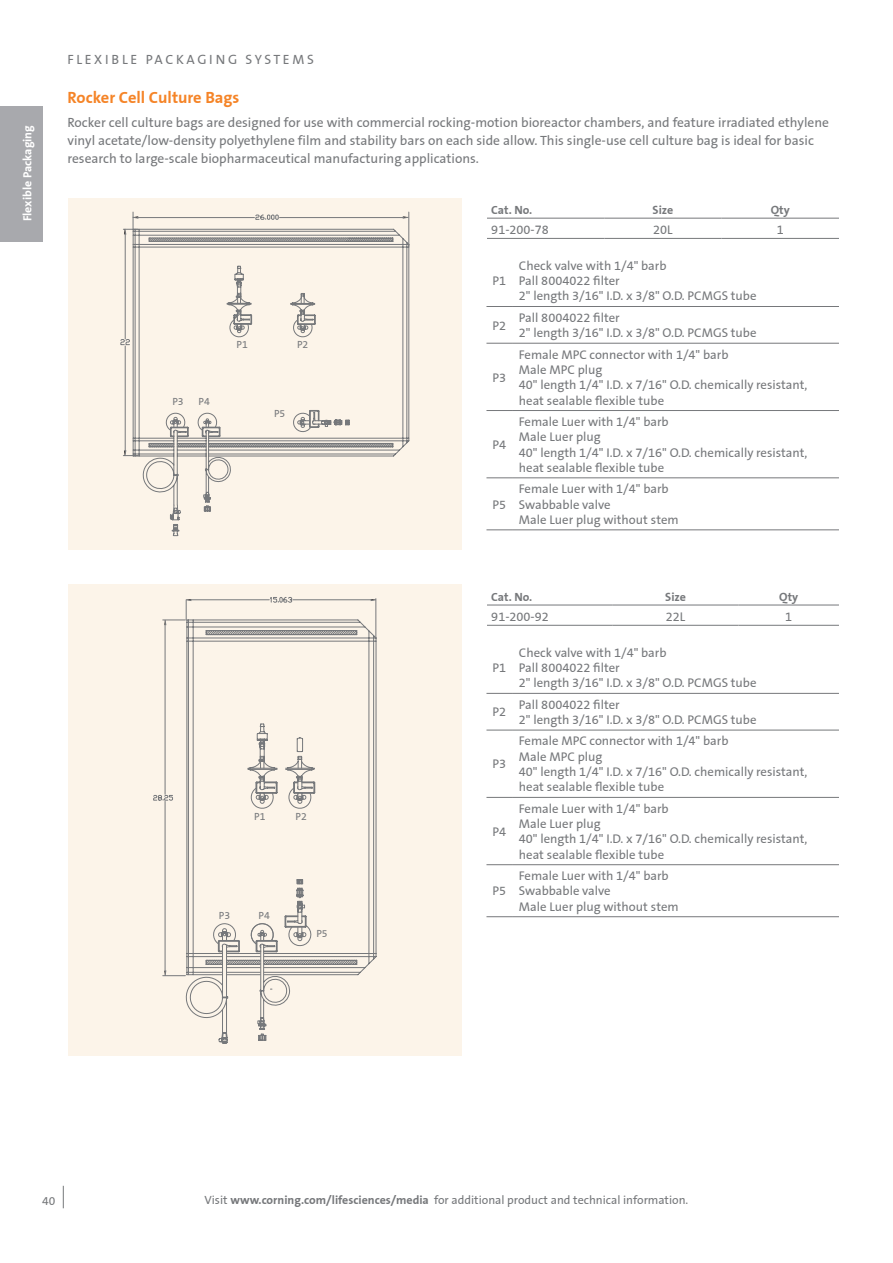
<style>
.page{position:relative;width:893px;height:1263px;background:#fff}
.page>*{position:absolute;margin:0;border:0;box-sizing:border-box;transform-origin:0 0}
.t1{font:700 16.5px "Corning Sans";color:#f58427}
.t2{font:13.5px/18px "Corning Sans";color:#76787b}
.t3{font:13.5px "Corning Sans";letter-spacing:.2em;color:#76787b}
.t4{font:12.75px/15.3px "Corning Sans";color:#76787b}
.t5{font:12px "Corning Sans";color:#76787b}
.t6{font:700 12px "Corning Sans";color:#76787b}
.t7{font:700 12px "Corning Sans";color:#fff}
.t8{font:10.5px "Corning Sans";color:#76787b}
.s1{font-weight:700}
</style>
<div class="page">
<div style="left:0;top:106px;width:43px;height:135px;background:#a8a9ad"></div>
<svg style="left:63px;top:1186px;width:1px;height:22px"></svg>
<svg style="left:486px;top:306px;width:27px;height:1px"></svg>
<hr style="left:513px;top:306px;width:326px;height:1px;background:#76787b">
<svg style="left:486px;top:343px;width:27px;height:1px"></svg>
<svg style="left:486px;top:410px;width:27px;height:1px"></svg>
<svg style="left:486px;top:478px;width:27px;height:1px"></svg>
<svg style="left:486px;top:530px;width:27px;height:1px"></svg>
<hr style="left:513px;top:343px;width:326px;height:1px;background:#76787b">
<hr style="left:513px;top:410px;width:326px;height:1px;background:#76787b">
<hr style="left:513px;top:478px;width:326px;height:1px;background:#76787b">
<hr style="left:513px;top:530px;width:326px;height:1px;background:#76787b">
<svg style="left:486px;top:693px;width:27px;height:1px"></svg>
<hr style="left:513px;top:693px;width:326px;height:1px;background:#76787b">
<svg style="left:486px;top:730px;width:27px;height:1px"></svg>
<svg style="left:486px;top:797px;width:27px;height:1px"></svg>
<svg style="left:486px;top:864px;width:27px;height:1px"></svg>
<svg style="left:486px;top:916px;width:27px;height:1px"></svg>
<hr style="left:513px;top:730px;width:326px;height:1px;background:#76787b">
<hr style="left:513px;top:797px;width:326px;height:1px;background:#76787b">
<hr style="left:513px;top:864px;width:326px;height:1px;background:#76787b">
<hr style="left:513px;top:916px;width:326px;height:1px;background:#76787b">
<hr style="left:487px;top:218px;width:117px;height:1px;background:#76787b">
<hr style="left:487px;top:238px;width:117px;height:1px;background:#76787b">
<hr style="left:604px;top:218px;width:118px;height:1px;background:#76787b">
<hr style="left:604px;top:238px;width:118px;height:1px;background:#76787b">
<hr style="left:722px;top:218px;width:117px;height:1px;background:#76787b">
<hr style="left:722px;top:238px;width:117px;height:1px;background:#76787b">
<hr style="left:487px;top:605px;width:126px;height:1px;background:#76787b">
<hr style="left:487px;top:625px;width:126px;height:1px;background:#76787b">
<hr style="left:613px;top:605px;width:125px;height:1px;background:#76787b">
<hr style="left:613px;top:625px;width:125px;height:1px;background:#76787b">
<hr style="left:738px;top:605px;width:101px;height:1px;background:#76787b">
<hr style="left:738px;top:625px;width:101px;height:1px;background:#76787b">
<div style="left:68px;top:198px;width:393px;height:352px;background:#fcf4e9"></div>
<svg style="left:120px;top:211px;width:290px;height:321px"></svg>
<div style="left:68px;top:585px;width:393px;height:471px;background:#fcf4e9"></div>
<svg style="left:316px;top:801px;width:61px;height:175px"></svg>
<svg style="left:162px;top:801px;width:66px;height:243px"></svg>
<svg style="left:164px;top:970px;width:3px;height:6px"></svg>
<svg style="left:153px;top:599px;width:224px;height:202px"></svg>
<svg style="left:370px;top:598px;width:7px;height:3px"></svg>
<svg style="left:183px;top:597px;width:133px;height:444px"></svg>
<p class="t7" style="left:20px;top:221px;width:98px;rotate:-90deg">Flexible Packaging</p>
<p class="t3" style="left:68px;top:51px;width:248px">FLEXIBLE PACKAGING SYSTEMS</p>
<p class="t1" style="left:68px;top:88px;width:173px">Rocker Cell Culture Bags</p>
<p class="t2" style="left:68px;top:113px;width:763px">Rocker cell culture bags are designed for use with commercial rocking-motion bioreactor chambers, and feature irradiated ethylene vinyl acetate/low-density polyethylene film and stability bars on each side allow. This single-use cell culture bag is ideal for basic research to large-scale biopharmaceutical manufacturing applications.</p>
<p class="t6" style="left:491px;top:203px;width:43px">Cat. No.</p>
<p class="t6" style="left:653px;top:203px;width:22px">Size</p>
<p class="t6" style="left:771px;top:203px;width:20px">Qty</p>
<p class="t4" style="left:491px;top:222px;width:59px">91-200-78</p>
<p class="t4" style="left:653px;top:222px;width:21px">20L</p>
<p class="t4" style="left:777px;top:222px;width:9px">1</p>
<p class="t8" style="left:172px;top:396px;width:13px">P3</p>
<p class="t8" style="left:199px;top:396px;width:13px">P4</p>
<p class="t8" style="left:237px;top:338px;width:13px">P1</p>
<p class="t8" style="left:297px;top:338px;width:13px">P2</p>
<p class="t8" style="left:274px;top:408px;width:13px">P5</p>
<p class="t8" style="left:254px;top:811px;width:13px">P1</p>
<p class="t8" style="left:296px;top:811px;width:13px">P2</p>
<p class="t8" style="left:219px;top:909px;width:13px">P3</p>
<p class="t8" style="left:259px;top:909px;width:13px">P4</p>
<p class="t8" style="left:316px;top:927px;width:13px">P5</p>
<p class="t4" style="left:492px;top:273px;width:15px">P1</p>
<p class="t4" style="left:519px;top:258px;width:239px">Check valve with 1/4" barb<br>Pall 8004022 filter<br>2" length 3/16" I.D. x 3/8" O.D. PCMGS tube</p>
<p class="t4" style="left:492px;top:318px;width:15px">P2</p>
<p class="t4" style="left:519px;top:310px;width:239px">Pall 8004022 filter<br>2" length 3/16" I.D. x 3/8" O.D. PCMGS tube</p>
<p class="t4" style="left:492px;top:370px;width:15px">P3</p>
<p class="t4" style="left:519px;top:347px;width:290px">Female MPC connector with 1/4" barb<br>Male MPC plug<br>40" length 1/4" I.D. x 7/16" O.D. chemically resistant, heat sealable flexible tube</p>
<p class="t4" style="left:492px;top:437px;width:15px">P4</p>
<p class="t4" style="left:492px;top:497px;width:15px">P5</p>
<p class="t4" style="left:519px;top:414px;width:290px">Female Luer with 1/4" barb<br>Male Luer plug<br>40" length 1/4" I.D. x 7/16" O.D. chemically resistant, heat sealable flexible tube</p>
<p class="t4" style="left:519px;top:481px;width:161px">Female Luer with 1/4" barb<br>Swabbable valve<br>Male Luer plug without stem</p>
<p class="t6" style="left:491px;top:590px;width:43px">Cat. No.</p>
<p class="t6" style="left:665px;top:590px;width:22px">Size</p>
<p class="t6" style="left:779px;top:590px;width:20px">Qty</p>
<p class="t4" style="left:491px;top:609px;width:59px">91-200-92</p>
<p class="t4" style="left:666px;top:609px;width:21px">22L</p>
<p class="t4" style="left:785px;top:609px;width:9px">1</p>
<p class="t4" style="left:492px;top:660px;width:15px">P1</p>
<p class="t4" style="left:519px;top:645px;width:239px">Check valve with 1/4" barb<br>Pall 8004022 filter<br>2" length 3/16" I.D. x 3/8" O.D. PCMGS tube</p>
<p class="t4" style="left:492px;top:704px;width:15px">P2</p>
<p class="t4" style="left:519px;top:697px;width:239px">Pall 8004022 filter<br>2" length 3/16" I.D. x 3/8" O.D. PCMGS tube</p>
<p class="t4" style="left:492px;top:756px;width:15px">P3</p>
<p class="t4" style="left:519px;top:733px;width:290px">Female MPC connector with 1/4" barb<br>Male MPC plug<br>40" length 1/4" I.D. x 7/16" O.D. chemically resistant, heat sealable flexible tube</p>
<p class="t4" style="left:492px;top:824px;width:15px">P4</p>
<p class="t4" style="left:492px;top:883px;width:15px">P5</p>
<p class="t4" style="left:519px;top:801px;width:290px">Female Luer with 1/4" barb<br>Male Luer plug<br>40" length 1/4" I.D. x 7/16" O.D. chemically resistant, heat sealable flexible tube</p>
<p class="t4" style="left:519px;top:868px;width:161px">Female Luer with 1/4" barb<br>Swabbable valve<br>Male Luer plug without stem</p>
<p class="t5" style="left:42px;top:1194px;width:15px">40</p>
<p class="t5" style="left:205px;top:1192px;width:485px">Visit <span class="s1">www.corning.com/lifesciences/media</span> for additional product and technical information.</p>
</div>
